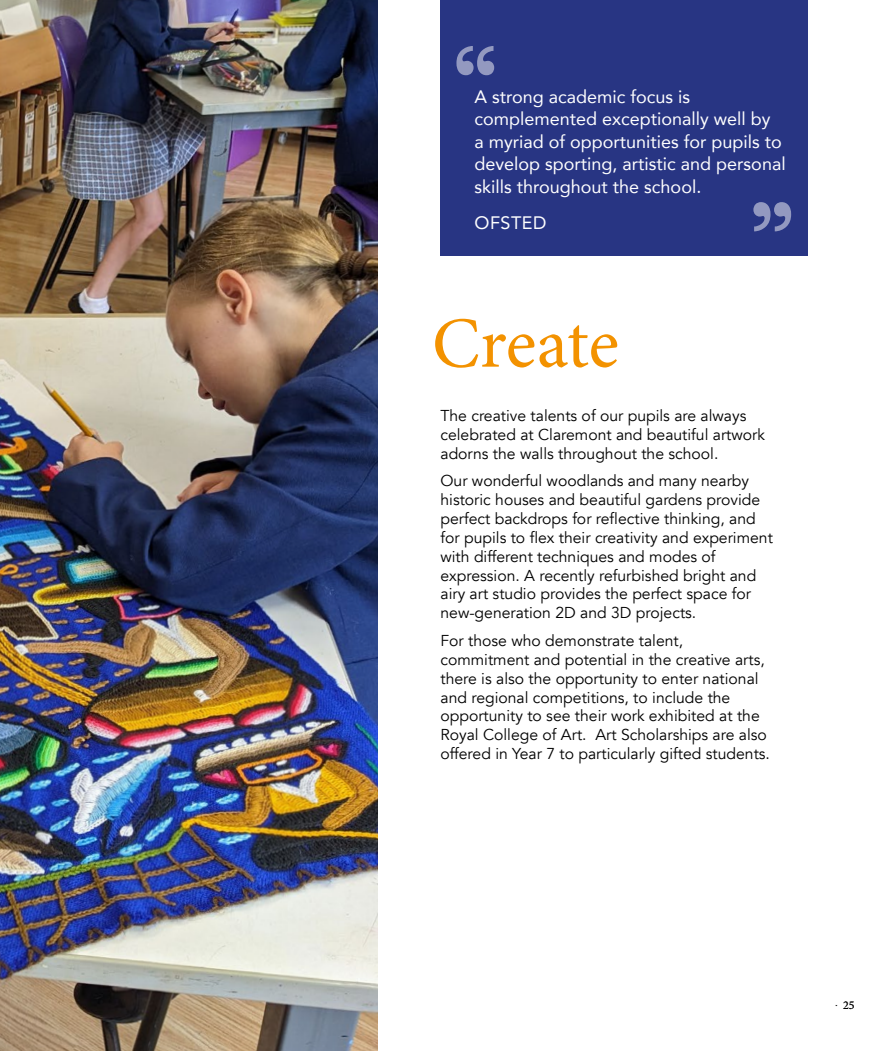
<style>
.page{position:relative;width:893px;height:1051px;background:#fff}
.page>*{position:absolute;margin:0;border:0;box-sizing:border-box;transform-origin:0 0}
.t1{font:72px "Minion Pro";letter-spacing:-.005em;color:#f39200}
.t2{font:18px/22.5px "Avenir";color:#fff}
.t3{font:15.75px/18.9px "Avenir";color:#000}
.t4{font:12px "Minion Pro";color:#000}
</style>
<div class="page">
<img style="left:0;top:0;width:377px;height:1050px">
<div style="left:440px;top:0;width:368px;height:256px;background:#283583"></div>
<svg style="left:456px;top:46px;width:38px;height:29px"></svg>
<svg style="left:753px;top:202px;width:38px;height:29px"></svg>
<p class="t2" style="left:474px;top:85px;width:313px">A strong academic focus is complemented exceptionally well by<br>a myriad of opportunities for pupils to develop sporting, artistic and personal skills throughout the school.</p>
<p class="t2" style="left:474px;top:211px;width:74px">OFSTED</p>
<h1 class="t1" style="left:432px;top:295px;width:189px">Create</h1>
<p class="t3" style="left:440px;top:406px;width:326px">The creative talents of our pupils are always celebrated at Claremont and beautiful artwork adorns the walls throughout the school.</p>
<p class="t3" style="left:440px;top:471px;width:334px">Our wonderful woodlands and many nearby historic houses and beautiful gardens provide perfect backdrops for reflective thinking, and for pupils to flex their creativity and experiment with different techniques and modes of expression. A recently refurbished bright and airy art studio provides the perfect space for new-generation 2D and 3D projects.</p>
<p class="t3" style="left:440px;top:631px;width:331px">For those who demonstrate talent, commitment and potential in the creative arts, there is also the opportunity to enter national and regional competitions, to include the opportunity to see their work exhibited at the Royal College of Art. Art Scholarships are also offered in Year 7 to particularly gifted students.</p>
<p class="t4" style="left:843px;top:997px;width:13px">25</p>
</div>
